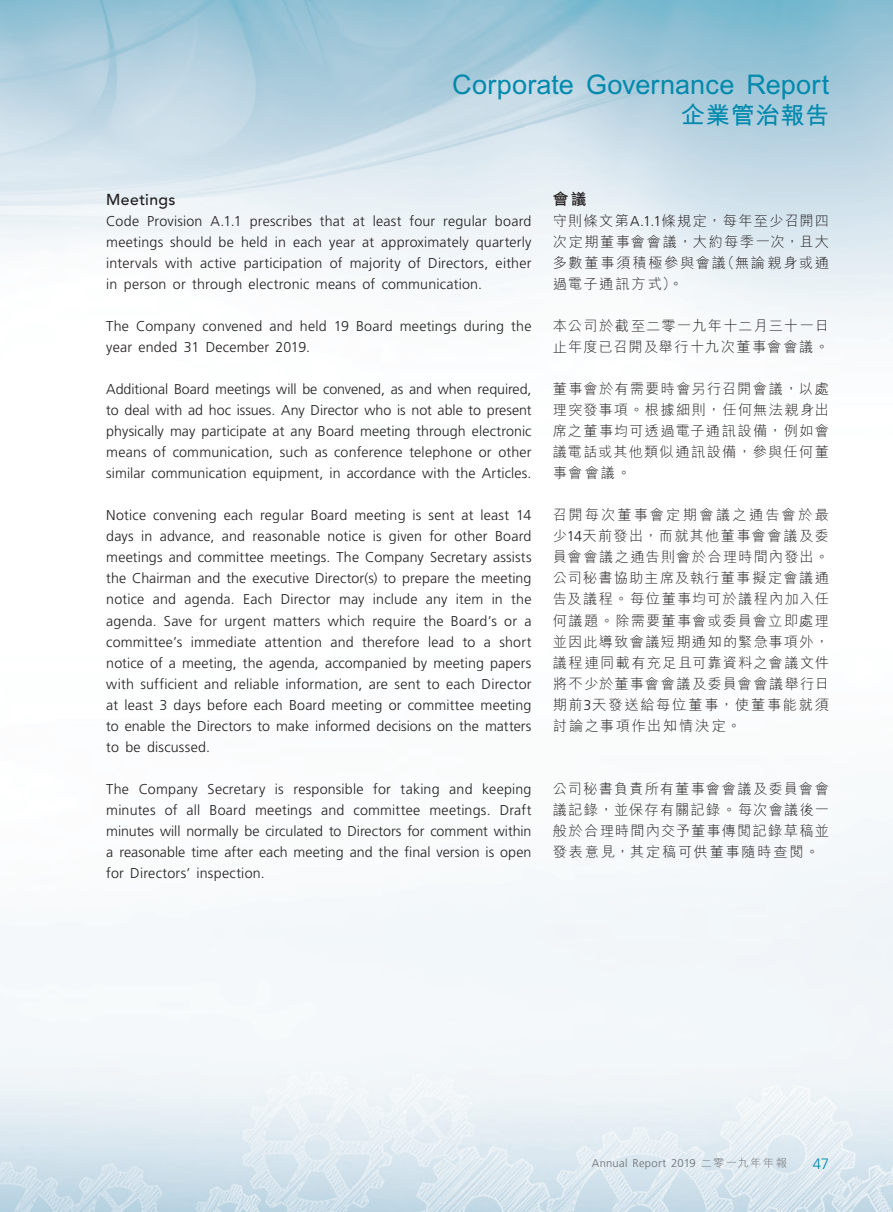
<style>
.page{position:relative;width:893px;height:1212px;background:#fff}
.page>*{position:absolute;margin:0;border:0;box-sizing:border-box;transform-origin:0 0}
.t1{font:700 27px "M Hei HK";letter-spacing:.01em;color:#0089ad}
.t2{font:700 24px "M Hei HK";letter-spacing:.04em;color:#0089ad}
._04___H2{font:500 15.75px "Avenir LT Std";letter-spacing:.025em;color:#231f20}
._04___H2-2{font:700 15.75px "M Hei HK";color:#231f20}
.t3{font:300 15px "Frutiger LT Std";color:#0089ad}
._01_Body_Text{font:300 14.25px/21px "Frutiger LT Std";letter-spacing:.01em;color:#231f20;text-align:justify}
._01_Body_Text-2{font:300 14.25px/21px "M Hei HK";letter-spacing:.095em;color:#231f20;text-align:justify}
.t4{font:300 11.25px "Frutiger LT Std";letter-spacing:.02em;color:#6c6d70}
.s1{font-family:"Frutiger LT Std"}
.s2{font-family:"M Hei HK"}
</style>
<div class="page">
<img style="left:0;top:0;width:893px;height:1212px">
<h1 class="t1" style="left:452px;top:65px;width:379px">Corporate Governance Report</h1>
<h2 class="t2" style="left:681px;top:98px;width:150px">企業管治報告</h2>
<p class="_04___H2" style="left:106px;top:191px;width:71px">Meetings</p>
<p class="_01_Body_Text" style="left:106px;top:211px;width:427px">Code Provision A.1.1 prescribes that at least four regular board meetings should be held in each year at approximately quarterly intervals with active participation of majority of Directors, either in person or through electronic means of communication.</p>
<p class="_01_Body_Text" style="left:106px;top:316px;width:427px">The Company convened and held 19 Board meetings during the year ended 31 December 2019.</p>
<p class="_01_Body_Text" style="left:106px;top:379px;width:427px">Additional Board meetings will be convened, as and when required, to deal with ad hoc issues. Any Director who is not able to present physically may participate at any Board meeting through electronic means of communication, such as conference telephone or other similar communication equipment, in accordance with the Articles.</p>
<p class="_01_Body_Text" style="left:106px;top:505px;width:427px">Notice convening each regular Board meeting is sent at least 14 days in advance, and reasonable notice is given for other Board meetings and committee meetings. The Company Secretary assists the Chairman and the executive Director(s) to prepare the meeting notice and agenda. Each Director may include any item in the agenda. Save for urgent matters which require the Board’s or a committee’s immediate attention and therefore lead to a short notice of a meeting, the agenda, accompanied by meeting papers with sufficient and reliable information, are sent to each Director at least 3 days before each Board meeting or committee meeting to enable the Directors to make informed decisions on the matters to be discussed.</p>
<p class="_01_Body_Text" style="left:106px;top:778px;width:427px">The Company Secretary is responsible for taking and keeping minutes of all Board meetings and committee meetings. Draft minutes will normally be circulated to Directors for comment within a reasonable time after each meeting and the final version is open for Directors’ inspection.</p>
<p class="_04___H2-2" style="left:553px;top:188px;width:35px">會議</p>
<p class="_01_Body_Text-2" style="left:553px;top:210px;width:278px">守則條文第<span class="s1">A.1.1</span>條規定，每年至少召開四次定期董事會會議，大約每季一次，且大多數董事須積極參與會議（無論親身或通過電子通訊方式）。</p>
<p class="_01_Body_Text-2" style="left:553px;top:315px;width:278px">本公司於截至二零一九年十二月三十一日止年度已召開及舉行十九次董事會會議。</p>
<p class="_01_Body_Text-2" style="left:553px;top:378px;width:278px">董事會於有需要時會另行召開會議，以處理突發事項。根據細則，任何無法親身出席之董事均可透過電子通訊設備，例如會議電話或其他類似通訊設備，參與任何董事會會議。</p>
<p class="_01_Body_Text-2" style="left:553px;top:504px;width:278px">召開每次董事會定期會議之通告會於最少<span class="s1">14</span>天前發出，而就其他董事會會議及委員會會議之通告則會於合理時間內發出。公司秘書協助主席及執行董事擬定會議通告及議程。每位董事均可於議程內加入任何議題。除需要董事會或委員會立即處理並因此導致會議短期通知的緊急事項外，議程連同載有充足且可靠資料之會議文件將不少於董事會會議及委員會會議舉行日期前<span class="s1">3</span>天發送給每位董事，使董事能就須討論之事項作出知情決定。</p>
<p class="_01_Body_Text-2" style="left:553px;top:777px;width:278px">公司秘書負責所有董事會會議及委員會會議記錄，並保存有關記錄。每次會議後一般於合理時間內交予董事傳閱記錄草稿並發表意見，其定稿可供董事隨時查閱。</p>
<p class="t4" style="left:592px;top:1157px;width:197px">Annual Report 2019 <span class="s2">二零一九年年報</span></p>
<p class="t3" style="left:813px;top:1155px;width:18px">47</p>
</div>
